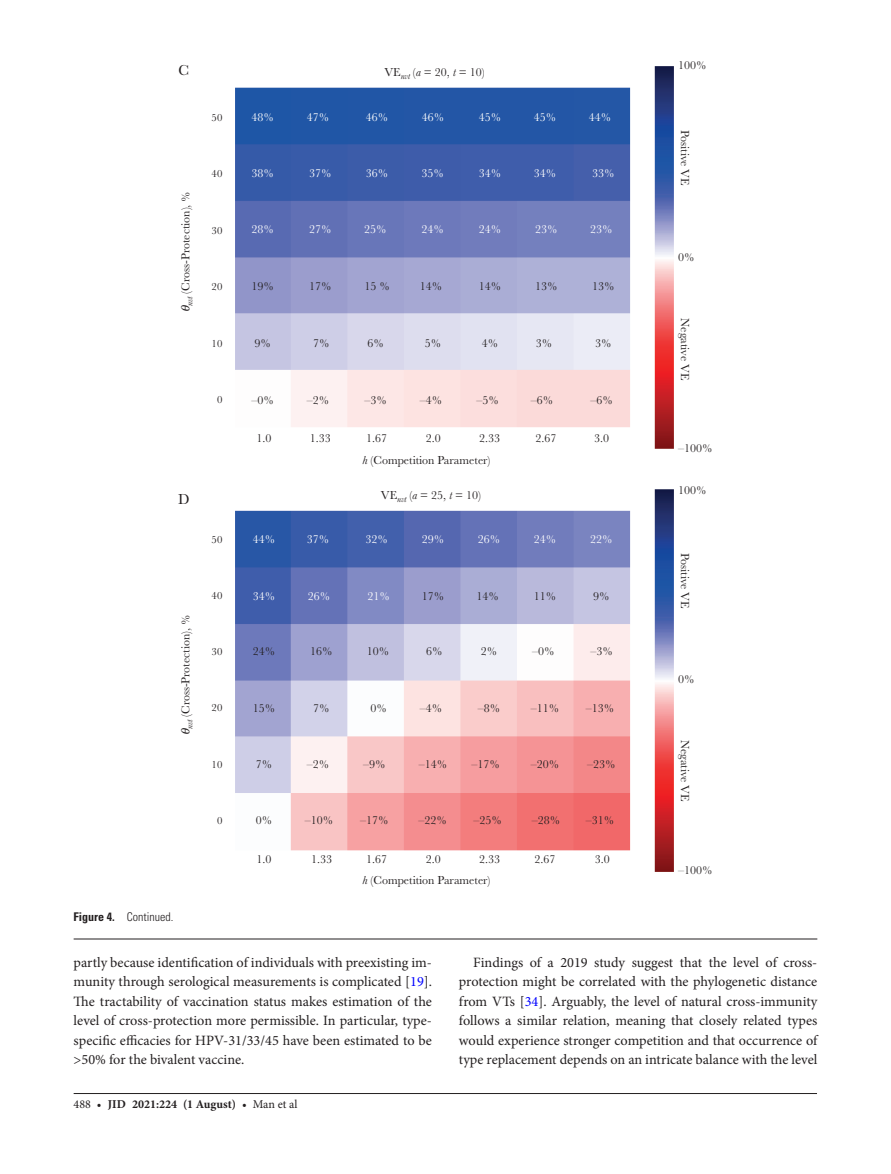
<style>
.page{position:relative;width:891px;height:1174px;background:#fff}
.page>*{position:absolute;margin:0;border:0;box-sizing:border-box;transform-origin:0 0}
.t1{font:15px "Baskerville MT Std";color:#231f20}
.t2{font:14.25px/19.5px "Minion Pro";color:#231f20;text-align:justify}
.t3{font:12px/22px "Baskerville MT Std";color:#231f20}
.t4{font:12px "Baskerville MT Std";color:#fff}
.t5{font:700 12px "Minion Pro";color:#231f20}
.t6{font:300 condensed 12px "Univers LT Std";color:#231f20}
.t7{font:10.8px "Baskerville MT Std";color:#231f20}
.t8{font:italic 9px "Baskerville MT Std";color:#231f20}
.s1{font-style:italic}
.s2{font-weight:700}
.s3{color:#00f}
.s4{font-weight:400}
</style>
<div class="page">
<hr style="left:74px;top:1093px;width:743px;height:1px;background:#231f20">
<hr style="left:74px;top:939px;width:743px;height:1px;background:#231f20">
<img style="left:235px;top:67px;width:439px;height:804px">
<p class="t1" style="left:179px;top:62px;width:12px">C</p>
<p class="t3" style="left:413px;top:61px;width:73px">(<span class="s1">a</span> = 20, <span class="s1">t</span> = 10)</p>
<p class="t8" style="left:385px;top:70px;width:27px"><sup>VE</sup>nvt</p>
<p class="t7" style="left:212px;top:111px;width:12px">50</p>
<p class="t3" style="left:174px;top:306px;width:116px;rotate:-90deg"><sub>nvt</sub> (Cross-Protection), %</p>
<p class="t7" style="left:212px;top:168px;width:12px">40</p>
<p class="t7" style="left:212px;top:224px;width:12px">30</p>
<p class="t7" style="left:212px;top:281px;width:12px">20</p>
<p class="t7" style="left:212px;top:337px;width:12px">10</p>
<p class="t7" style="left:217px;top:394px;width:7px">0</p>
<p class="t4" style="left:252px;top:110px;width:24px">48%</p>
<p class="t4" style="left:307px;top:110px;width:24px">47%</p>
<p class="t4" style="left:366px;top:110px;width:24px">46%</p>
<p class="t4" style="left:422px;top:110px;width:24px">46%</p>
<p class="t4" style="left:479px;top:110px;width:24px">45%</p>
<p class="t4" style="left:534px;top:110px;width:24px">45%</p>
<p class="t4" style="left:589px;top:110px;width:24px">44%</p>
<p class="t4" style="left:252px;top:166px;width:24px">38%</p>
<p class="t4" style="left:309px;top:166px;width:24px">37%</p>
<p class="t4" style="left:366px;top:166px;width:24px">36%</p>
<p class="t4" style="left:422px;top:166px;width:24px">35%</p>
<p class="t4" style="left:479px;top:166px;width:24px">34%</p>
<p class="t4" style="left:534px;top:166px;width:24px">34%</p>
<p class="t4" style="left:592px;top:166px;width:24px">33%</p>
<p class="t4" style="left:252px;top:222px;width:24px">28%</p>
<p class="t4" style="left:309px;top:222px;width:24px">27%</p>
<p class="t4" style="left:364px;top:222px;width:24px">25%</p>
<p class="t4" style="left:422px;top:222px;width:24px">24%</p>
<p class="t4" style="left:479px;top:222px;width:24px">24%</p>
<p class="t4" style="left:535px;top:222px;width:24px">23%</p>
<p class="t4" style="left:590px;top:222px;width:24px">23%</p>
<p class="t3" style="left:252px;top:275px;width:24px">19%</p>
<p class="t3" style="left:309px;top:276px;width:24px">17%</p>
<p class="t3" style="left:364px;top:276px;width:27px">15 %</p>
<p class="t3" style="left:420px;top:276px;width:24px">14%</p>
<p class="t3" style="left:479px;top:276px;width:24px">14%</p>
<p class="t3" style="left:535px;top:276px;width:24px">13%</p>
<p class="t3" style="left:592px;top:276px;width:24px">13%</p>
<p class="t3" style="left:255px;top:332px;width:18px">9%</p>
<p class="t3" style="left:313px;top:333px;width:18px">7%</p>
<p class="t3" style="left:367px;top:333px;width:18px">6%</p>
<p class="t3" style="left:425px;top:333px;width:18px">5%</p>
<p class="t3" style="left:482px;top:333px;width:18px">4%</p>
<p class="t3" style="left:536px;top:333px;width:18px">3%</p>
<p class="t3" style="left:595px;top:333px;width:18px">3%</p>
<p class="t3" style="left:252px;top:389px;width:24px">–0%</p>
<p class="t3" style="left:256px;top:427px;width:16px">1.0</p>
<p class="t3" style="left:310px;top:427px;width:22px">1.33</p>
<p class="t3" style="left:366px;top:427px;width:22px">1.67</p>
<p class="t3" style="left:307px;top:389px;width:24px">–2%</p>
<p class="t3" style="left:364px;top:389px;width:24px">–3%</p>
<p class="t3" style="left:420px;top:389px;width:24px">–4%</p>
<p class="t3" style="left:477px;top:389px;width:24px">–5%</p>
<p class="t3" style="left:531px;top:389px;width:24px">–6%</p>
<p class="t3" style="left:590px;top:389px;width:24px">–6%</p>
<p class="t3" style="left:363px;top:427px;width:129px;text-indent:63px">2.0<br><span class="s1">h</span> (Competition Parameter)</p>
<p class="t3" style="left:479px;top:427px;width:22px">2.33</p>
<p class="t3" style="left:536px;top:427px;width:22px">2.67</p>
<p class="t3" style="left:594px;top:427px;width:16px">3.0</p>
<p class="t1" style="left:178px;top:491px;width:13px">D</p>
<p class="t3" style="left:381px;top:484px;width:102px">VE<sub>nvt</sub> (<span class="s1">a</span> = 25, <span class="s1">t</span> = 10)</p>
<p class="t7" style="left:212px;top:533px;width:12px">50</p>
<p class="t3" style="left:174px;top:729px;width:116px;rotate:-90deg"><sub>nvt</sub> (Cross-Protection), %</p>
<p class="t7" style="left:212px;top:589px;width:12px">40</p>
<p class="t7" style="left:212px;top:645px;width:12px">30</p>
<p class="t7" style="left:212px;top:702px;width:12px">20</p>
<p class="t7" style="left:212px;top:758px;width:12px">10</p>
<p class="t7" style="left:217px;top:814px;width:7px">0</p>
<p class="t6" style="left:74px;top:909px;width:101px"><span class="s2">Figure 4.</span> Continued.</p>
<p class="t4" style="left:253px;top:532px;width:24px">44%</p>
<p class="t4" style="left:307px;top:532px;width:24px">37%</p>
<p class="t4" style="left:366px;top:532px;width:24px">32%</p>
<p class="t4" style="left:422px;top:532px;width:24px">29%</p>
<p class="t4" style="left:478px;top:532px;width:24px">26%</p>
<p class="t4" style="left:534px;top:532px;width:24px">24%</p>
<p class="t4" style="left:590px;top:532px;width:24px">22%</p>
<p class="t4" style="left:253px;top:589px;width:24px">34%</p>
<p class="t4" style="left:308px;top:589px;width:24px">26%</p>
<p class="t4" style="left:367px;top:589px;width:24px">21%</p>
<p class="t3" style="left:422px;top:585px;width:24px">17%</p>
<p class="t3" style="left:477px;top:585px;width:24px">14%</p>
<p class="t3" style="left:534px;top:585px;width:24px">11%</p>
<p class="t3" style="left:593px;top:585px;width:18px">9%</p>
<p class="t3" style="left:253px;top:640px;width:24px">24%</p>
<p class="t3" style="left:310px;top:640px;width:24px">16%</p>
<p class="t3" style="left:367px;top:640px;width:24px">10%</p>
<p class="t3" style="left:426px;top:640px;width:18px">6%</p>
<p class="t3" style="left:481px;top:640px;width:18px">2%</p>
<p class="t3" style="left:532px;top:640px;width:24px">–0%</p>
<p class="t3" style="left:590px;top:640px;width:24px">–3%</p>
<p class="t3" style="left:253px;top:697px;width:24px">15%</p>
<p class="t3" style="left:313px;top:697px;width:18px">7%</p>
<p class="t3" style="left:370px;top:697px;width:18px">0%</p>
<p class="t3" style="left:420px;top:697px;width:24px">–4%</p>
<p class="t3" style="left:478px;top:697px;width:24px">–8%</p>
<p class="t3" style="left:531px;top:697px;width:30px">–11%</p>
<p class="t3" style="left:586px;top:697px;width:30px">–13%</p>
<p class="t3" style="left:256px;top:753px;width:18px">7%</p>
<p class="t3" style="left:307px;top:753px;width:24px">–2%</p>
<p class="t3" style="left:363px;top:753px;width:24px">–9%</p>
<p class="t3" style="left:419px;top:753px;width:30px">–14%</p>
<p class="t3" style="left:471px;top:753px;width:30px">–17%</p>
<p class="t3" style="left:531px;top:753px;width:30px">–20%</p>
<p class="t3" style="left:587px;top:753px;width:30px">–23%</p>
<p class="t3" style="left:256px;top:809px;width:18px">0%</p>
<p class="t3" style="left:256px;top:848px;width:16px">1.0</p>
<p class="t3" style="left:311px;top:848px;width:22px">1.33</p>
<p class="t3" style="left:366px;top:848px;width:22px">1.67</p>
<p class="t3" style="left:426px;top:848px;width:16px">2.0</p>
<p class="t3" style="left:479px;top:848px;width:22px">2.33</p>
<p class="t3" style="left:535px;top:848px;width:22px">2.67</p>
<p class="t3" style="left:595px;top:848px;width:16px">3.0</p>
<p class="t3" style="left:305px;top:809px;width:30px">–10%</p>
<p class="t3" style="left:360px;top:809px;width:30px">–17%</p>
<p class="t3" style="left:419px;top:809px;width:30px">–22%</p>
<p class="t3" style="left:474px;top:809px;width:30px">–25%</p>
<p class="t3" style="left:532px;top:809px;width:30px">–28%</p>
<p class="t3" style="left:586px;top:809px;width:30px">–31%</p>
<p class="t3" style="left:363px;top:869px;width:129px"><span class="s1">h</span> (Competition Parameter)</p>
<p class="t3" style="left:678px;top:54px;width:30px">100%</p>
<p class="t3" style="left:696px;top:130px;width:57px;rotate:90deg">Positive VE</p>
<p class="t3" style="left:678px;top:246px;width:18px">0%</p>
<p class="t3" style="left:696px;top:318px;width:63px;rotate:90deg">Negative VE</p>
<p class="t3" style="left:678px;top:437px;width:36px">–100%</p>
<p class="t3" style="left:678px;top:479px;width:30px">100%</p>
<p class="t3" style="left:696px;top:553px;width:57px;rotate:90deg">Positive VE</p>
<p class="t3" style="left:678px;top:668px;width:18px">0%</p>
<p class="t3" style="left:696px;top:740px;width:63px;rotate:90deg">Negative VE</p>
<p class="t3" style="left:678px;top:859px;width:36px">–100%</p>
<p class="t2" style="left:74px;top:953px;width:360px">partly because identification of individuals with preexisting im&shy;munity through serological measurements is complicated [<span class="s3">19</span>].<br>The tractability of vaccination status makes estimation of the level of cross-protection more permissible. In particular, type&shy;specific efficacies for HPV-31/33/45 have been estimated to be &gt;50% for the bivalent vaccine.</p>
<p class="t2" style="left:459px;top:953px;width:360px;text-indent:14px">Findings of a 2019 study suggest that the level of cross&shy;protection might be correlated with the phylogenetic distance from VTs [<span class="s3">34</span>]. Arguably, the level of natural cross-immunity follows a similar relation, meaning that closely related types would experience stronger competition and that occurrence of type replacement depends on an intricate balance with the level</p>
<p class="t5" style="left:74px;top:1095px;width:225px"><span class="s4">488 •</span> jid 2021:224 (1 August) <span class="s4">• Man et al</span></p>
</div>
